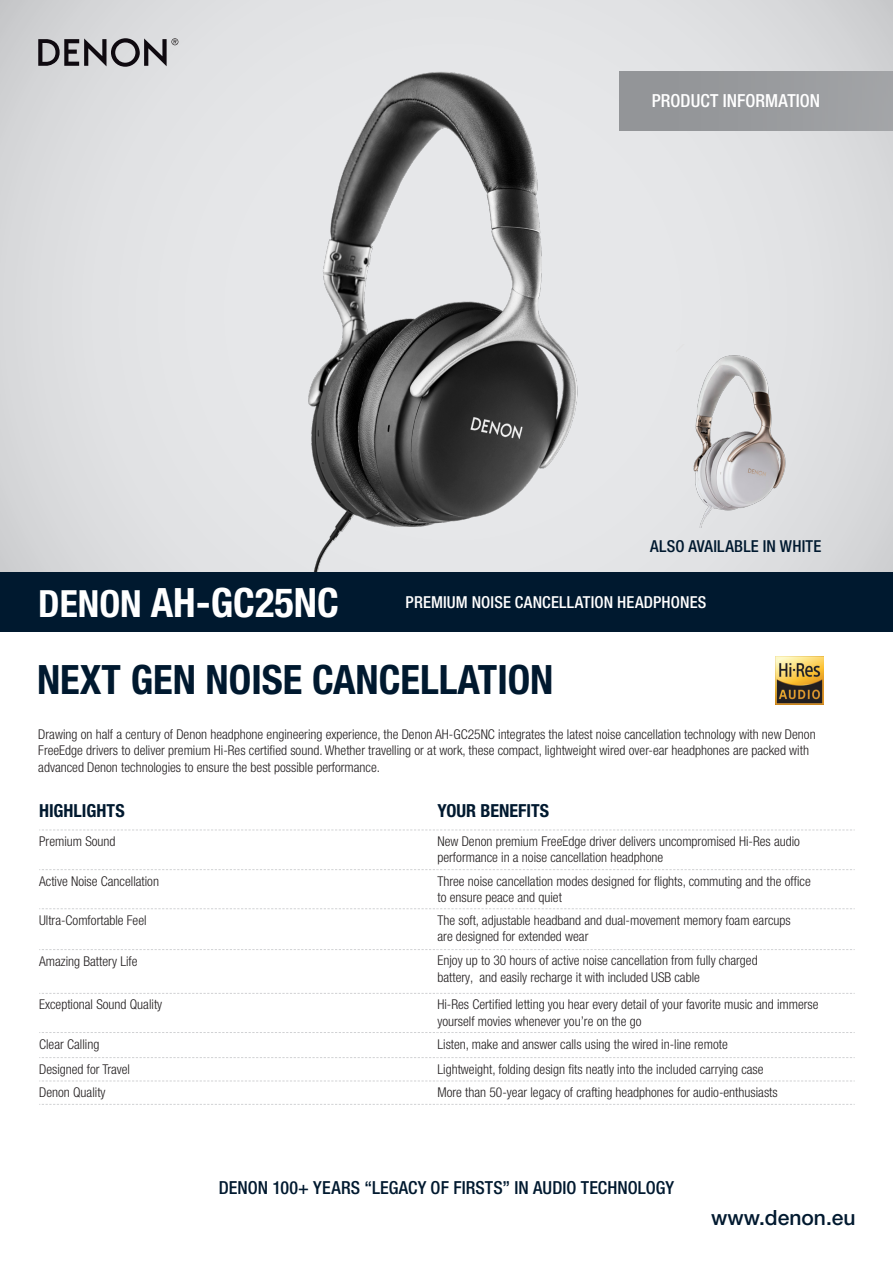
<style>
.page{position:relative;width:893px;height:1263px;background:#fff}
.page>*{position:absolute;margin:0;border:0;box-sizing:border-box;transform-origin:0 0}
.HED_-_Bd_Cn_-_K{font:700 condensed 40.5px "Helvetica Neue LT Std";color:#00192f}
.Product_Name_-_KO{font:700 condensed 40.5px "Helvetica Neue LT Std";color:#fff}
.t1{font:500 21px "Helvetica Neue LT Std";color:#00192f}
.t2{font:500 condensed 18px "Helvetica Neue LT Std";color:#00192f}
.Highlights_-_HED{font:700 condensed 18px "Helvetica Neue LT Std";color:#00192f}
.t3{font:500 condensed 18px "Helvetica Neue LT Std";letter-spacing:.005em;color:#fff}
.Product_USP_-_KO{font:500 condensed 16.5px "Helvetica Neue LT Std";letter-spacing:.01em;color:#fff}
.Product_USP_-_KO-2{font:500 condensed 16.5px "Helvetica Neue LT Std";letter-spacing:.015em;color:#00192f}
.Body_Copy{font:300 condensed 13.5px/16.5px "Helvetica Neue LT Std";color:#231f20}
.s1{font-size:37.5px}
</style>
<div class="page">
<svg style="left:0;top:0;width:893px;height:572px;background:#dedfe1"></svg>
<img style="left:677px;top:345px;width:127px;height:182px">
<img style="left:253px;top:57px;width:369px;height:515px">
<svg style="left:38px;top:38px;width:140px;height:29px;background:#919093"></svg>
<svg style="left:39px;top:829px;width:816px;height:1px"></svg>
<svg style="left:39px;top:869px;width:816px;height:1px"></svg>
<svg style="left:39px;top:908px;width:816px;height:1px"></svg>
<svg style="left:39px;top:949px;width:816px;height:1px"></svg>
<svg style="left:39px;top:993px;width:816px;height:1px"></svg>
<svg style="left:39px;top:1032px;width:816px;height:1px"></svg>
<svg style="left:39px;top:1057px;width:816px;height:1px"></svg>
<svg style="left:39px;top:1080px;width:816px;height:1px"></svg>
<svg style="left:39px;top:1104px;width:816px;height:1px"></svg>
<img style="left:775px;top:657px;width:48px;height:47px">
<div style="left:619px;top:71px;width:274px;height:59px;background:#939598"></div>
<div style="left:0;top:572px;width:893px;height:60px;background:#00192f"></div>
<p class="t3" style="left:652px;top:90px;width:170px">PRODUCT INFORMATION</p>
<p class="Product_USP_-_KO-2" style="left:650px;top:536px;width:173px">ALSO AVAILABLE IN WHITE</p>
<p class="Product_Name_-_KO" style="left:38px;top:578px;width:302px"><span class="s1">DENON</span> AH-GC25NC</p>
<p class="Product_USP_-_KO" style="left:406px;top:592px;width:302px">PREMIUM NOISE CANCELLATION HEADPHONES</p>
<p class="HED_-_Bd_Cn_-_K" style="left:37px;top:655px;width:518px">NEXT GEN NOISE CANCELLATION</p>
<p class="Body_Copy" style="left:38px;top:726px;width:779px">Drawing on half a century of Denon headphone engineering experience, the Denon AH-GC25NC integrates the latest noise cancellation technology with new Denon<br>FreeEdge drivers to deliver premium Hi-Res certified sound. Whether travelling or at work, these compact, lightweight wired over-ear headphones are packed with advanced Denon technologies to ensure the best possible performance.</p>
<p class="Highlights_-_HED" style="left:39px;top:800px;width:87px">HIGHLIGHTS</p>
<p class="Highlights_-_HED" style="left:437px;top:800px;width:113px">YOUR BENEFITS</p>
<p class="Body_Copy" style="left:39px;top:833px;width:78px">Premium Sound</p>
<p class="Body_Copy" style="left:437px;top:833px;width:364px">New Denon premium FreeEdge driver delivers uncompromised Hi-Res audio performance in a noise cancellation headphone</p>
<p class="Body_Copy" style="left:39px;top:872px;width:121px">Active Noise Cancellation</p>
<p class="Body_Copy" style="left:437px;top:872px;width:375px">Three noise cancellation modes designed for flights, commuting and the office to ensure peace and quiet</p>
<p class="Body_Copy" style="left:39px;top:912px;width:109px">Ultra-Comfortable Feel</p>
<p class="Body_Copy" style="left:437px;top:912px;width:355px">The soft, adjustable headband and dual-movement memory foam earcups are designed for extended wear</p>
<p class="Body_Copy" style="left:39px;top:952px;width:100px">Amazing Battery Life</p>
<p class="Body_Copy" style="left:437px;top:952px;width:322px">Enjoy up to 30 hours of active noise cancellation from fully charged battery, and easily recharge it with included USB cable</p>
<p class="Body_Copy" style="left:39px;top:996px;width:125px">Exceptional Sound Quality</p>
<p class="Body_Copy" style="left:437px;top:996px;width:382px">Hi-Res Certified letting you hear every detail of your favorite music and immerse yourself movies whenever you’re on the go</p>
<p class="Body_Copy" style="left:39px;top:1035px;width:62px">Clear Calling</p>
<p class="Body_Copy" style="left:437px;top:1035px;width:292px">Listen, make and answer calls using the wired in-line remote</p>
<p class="Body_Copy" style="left:39px;top:1060px;width:92px">Designed for Travel</p>
<p class="Body_Copy" style="left:437px;top:1060px;width:328px">Lightweight, folding design fits neatly into the included carrying case</p>
<p class="Body_Copy" style="left:39px;top:1084px;width:68px">Denon Quality</p>
<p class="Body_Copy" style="left:437px;top:1084px;width:342px">More than 50-year legacy of crafting headphones for audio-enthusiasts</p>
<p class="t2" style="left:219px;top:1176px;width:457px">DENON 100+ YEARS “LEGACY OF FIRSTS” IN AUDIO TECHNOLOGY</p>
<p class="t1" style="left:711px;top:1205px;width:146px">www.denon.eu</p>
</div>
